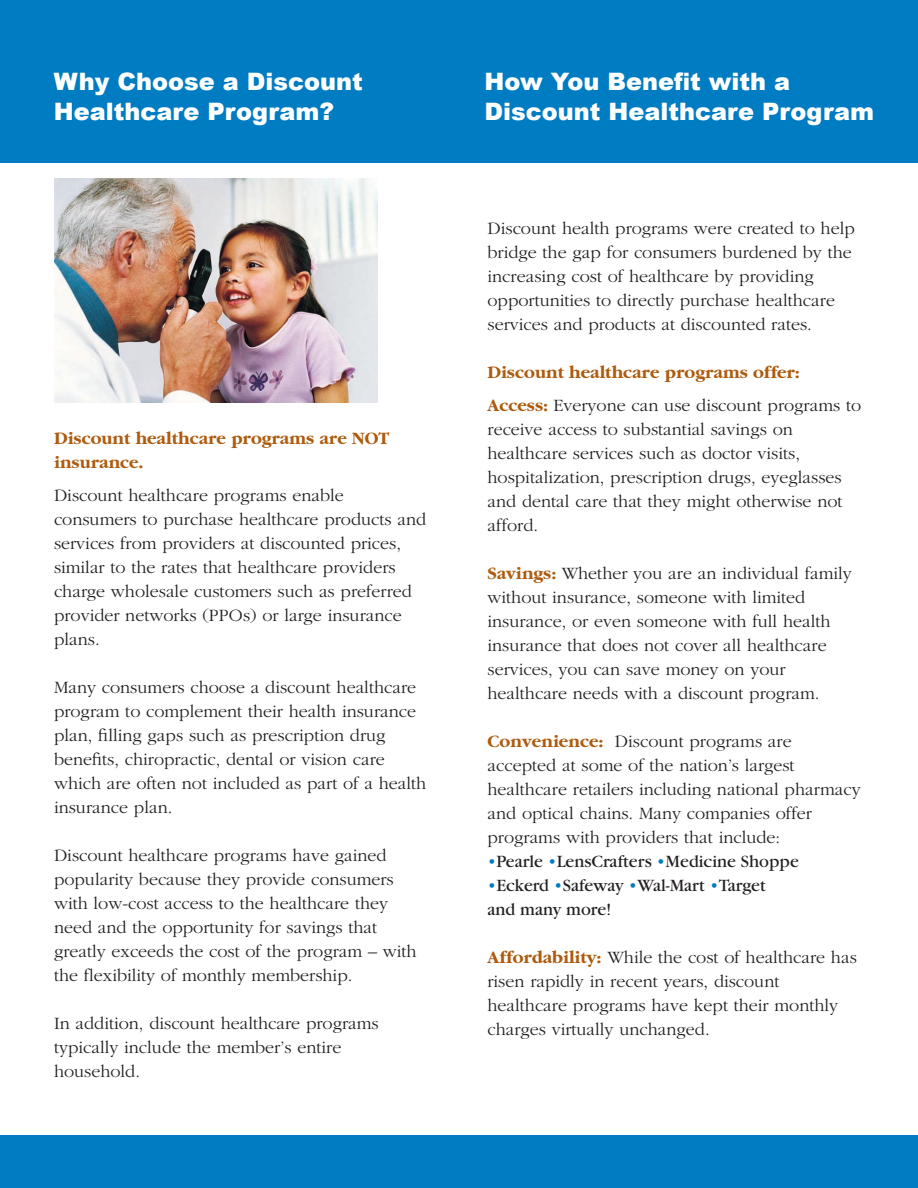
<style>
.page{position:relative;width:918px;height:1188px;background:#fff}
.page>*{position:absolute;margin:0;border:0;box-sizing:border-box;transform-origin:0 0}
.t1{font:900 24px/30px "Arial";color:#fff}
.t2{font:300 18px/24px "Garamond";color:#231f20}
.t3{font:700 18px/24px "Garamond";color:#ad5b0e}
.t4{font:18px/24px "Garamond";color:#231f20}
.s1{font-weight:300;color:#231f20}
.s2{font-weight:700;color:#ad5b0e}
.s3{color:#007cc2}
</style>
<div class="page">
<div style="left:0;top:0;width:918px;height:163px;background:#007cc2"></div>
<div style="left:1px;top:1135px;width:917px;height:53px;background:#007cc2"></div>
<img style="left:54px;top:178px;width:324px;height:224px">
<p class="t1" style="left:54px;top:67px;width:310px">Why Choose a Discount<br>Healthcare Program?</p>
<p class="t3" style="left:54px;top:427px;width:337px">Discount healthcare programs are NOT insurance.</p>
<p class="t2" style="left:54px;top:484px;width:374px">Discount healthcare programs enable consumers to purchase healthcare products and services from providers at discounted prices, similar to the rates that healthcare providers charge wholesale customers such as preferred provider networks (PPOs) or large insurance plans.</p>
<p class="t2" style="left:54px;top:676px;width:374px">Many consumers choose a discount healthcare program to complement their health insurance plan, filling gaps such as prescription drug benefits, chiropractic, dental or vision care which are often not included as part of a health insurance plan.</p>
<p class="t2" style="left:54px;top:844px;width:364px">Discount healthcare programs have gained popularity because they provide consumers with low-cost access to the healthcare they need and the opportunity for savings that greatly exceeds the cost of the program – with the flexibility of monthly membership.</p>
<p class="t2" style="left:54px;top:1012px;width:326px">In addition, discount healthcare programs typically include the member’s entire household.</p>
<p class="t1" style="left:484px;top:67px;width:391px">How You Benefit with a<br>Discount Healthcare Program</p>
<p class="t2" style="left:488px;top:217px;width:369px">Discount health programs were created to help bridge the gap for consumers burdened by the increasing cost of healthcare by providing opportunities to directly purchase healthcare services and products at discounted rates.</p>
<p class="t3" style="left:488px;top:356px;width:375px;line-height:33px">Discount healthcare programs offer:<br>Access: <span class="s1">Everyone can use discount programs to</span></p>
<p class="t2" style="left:488px;top:418px;width:357px">receive access to substantial savings on healthcare services such as doctor visits, hospitalization, prescription drugs, eyeglasses and dental care that they might otherwise not afford.</p>
<p class="t2" style="left:488px;top:562px;width:366px"><span class="s2">Savings:</span> Whether you are an individual family without insurance, someone with limited insurance, or even someone with full health insurance that does not cover all healthcare services, you can save money on your healthcare needs with a discount program.</p>
<p class="t2" style="left:488px;top:730px;width:375px"><span class="s2">Convenience:</span> Discount programs are accepted at some of the nation’s largest healthcare retailers including national pharmacy and optical chains. Many companies offer programs with providers that include:</p>
<p class="t4" style="left:488px;top:850px;width:313px"><span class="s3">•</span>Pearle <span class="s3">•</span>LensCrafters <span class="s3">•</span>Medicine Shoppe</p>
<p class="t4" style="left:488px;top:874px;width:280px"><span class="s3">•</span>Eckerd <span class="s3">•</span>Safeway <span class="s3">•</span>Wal-Mart <span class="s3">•</span>Target and many more!</p>
<p class="t2" style="left:488px;top:946px;width:371px"><span class="s2">Affordability:</span> While the cost of healthcare has risen rapidly in recent years, discount healthcare programs have kept their monthly charges virtually unchanged.</p>
</div>
